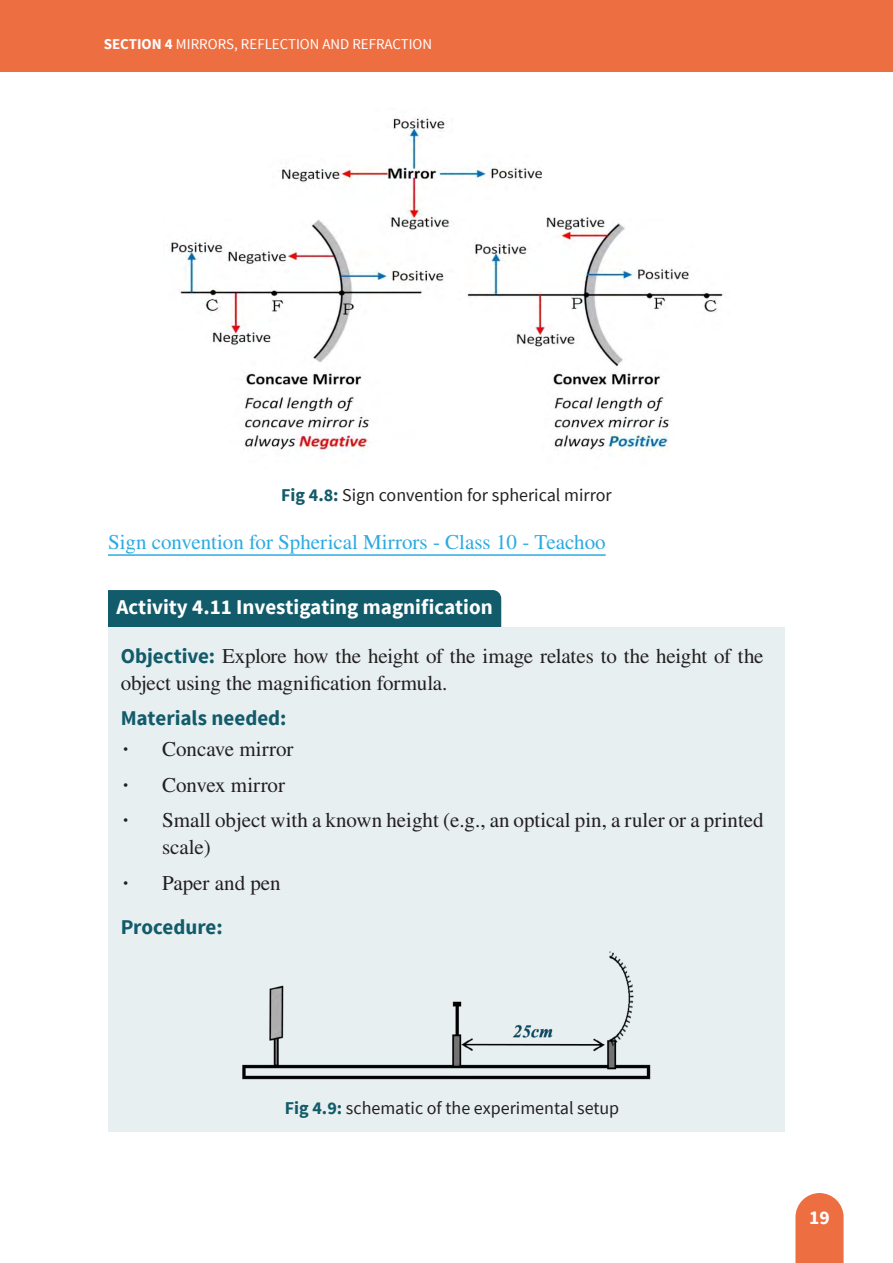
<style>
.page{position:relative;width:893px;height:1263px;background:#fff}
.page>*{position:absolute;margin:0;border:0;box-sizing:border-box;transform-origin:0 0}
.t1{font:21px/35.5px "STIX General";color:#231f20}
.t2{font:21px "STIX General";color:#2caae2}
.t3{font:700 21px "Source Sans Pro";color:#fff}
.t4{font:700 21px "Source Sans Pro";color:#125b6a}
.t5{font:700 19.5px "Source Sans Pro";color:#fff}
.t6{font:18px "Source Sans Pro";color:#231f20}
.t7{font:15px "Source Sans Pro";color:#fff}
.s1{font-weight:700}
.s2{font-weight:700;color:#125b6a}
.s3{font-family:"Source Sans Pro";font-weight:700;color:#125b6a}
</style>
<div class="page">
<svg style="left:795px;top:1193px;width:49px;height:70px;background:#ee7b52"></svg>
<div style="left:0;top:0;width:893px;height:72px;background:#ed6e41"></div>
<hr style="left:108px;top:554px;width:498px;height:2px;background:#2caae2">
<div style="left:108px;top:590px;width:393px;height:37px;background:#125b6a"></div>
<div style="left:108px;top:627px;width:677px;height:89px;background:#e7eff0"></div>
<div style="left:108px;top:690px;width:677px;height:62px;background:#e7eff0"></div>
<div style="left:108px;top:721px;width:677px;height:49px;background:#e7eff0"></div>
<div style="left:108px;top:756px;width:677px;height:50px;background:#e7eff0"></div>
<div style="left:108px;top:792px;width:677px;height:76px;background:#e7eff0"></div>
<div style="left:108px;top:854px;width:677px;height:50px;background:#e7eff0"></div>
<div style="left:108px;top:898px;width:677px;height:62px;background:#e7eff0"></div>
<div style="left:108px;top:917px;width:677px;height:190px;background:#e7eff0"></div>
<div style="left:108px;top:1072px;width:677px;height:59px;background:#e7eff0"></div>
<img style="left:171px;top:118px;width:552px;height:333px">
<img style="left:242px;top:951px;width:409px;height:129px">
<p class="t7" style="left:104px;top:35px;width:330px"><span class="s1">SECTION 4</span> MIRRORS, REFLECTION AND REFRACTION</p>
<p class="t6" style="left:281px;top:484px;width:332px"><span class="s2">Fig 4.8:</span> Sign convention for spherical mirror</p>
<p class="t2" style="left:108px;top:527px;width:499px">Sign convention for Spherical Mirrors - Class 10 - Teachoo</p>
<p class="t3" style="left:117px;top:594px;width:378px">Activity 4.11 Investigating magnification</p>
<p class="t1" style="left:121px;top:643px;width:644px;line-height:27px"><span class="s3">Objective:</span> Explore how the height of the image relates to the height of the object using the magnification formula.</p>
<p class="t4" style="left:121px;top:705px;width:167px">Materials needed:</p>
<p class="t1" style="left:123px;top:732px;width:642px"><span class="s1">·</span> Concave mirror<br><span class="s1">·</span> Convex mirror<br><span class="s1">·</span> Small object with a known height (e.g., an optical pin, a ruler or a printed</p>
<p class="t1" style="left:123px;top:830px;width:159px;text-indent:39px">scale)<br><span class="s1">·</span> Paper and pen</p>
<p class="t4" style="left:121px;top:913px;width:103px">Procedure:</p>
<p class="t6" style="left:285px;top:1097px;width:336px"><span class="s2">Fig 4.9:</span> schematic of the experimental setup</p>
<p class="t5" style="left:809px;top:1205px;width:22px">19</p>
</div>
